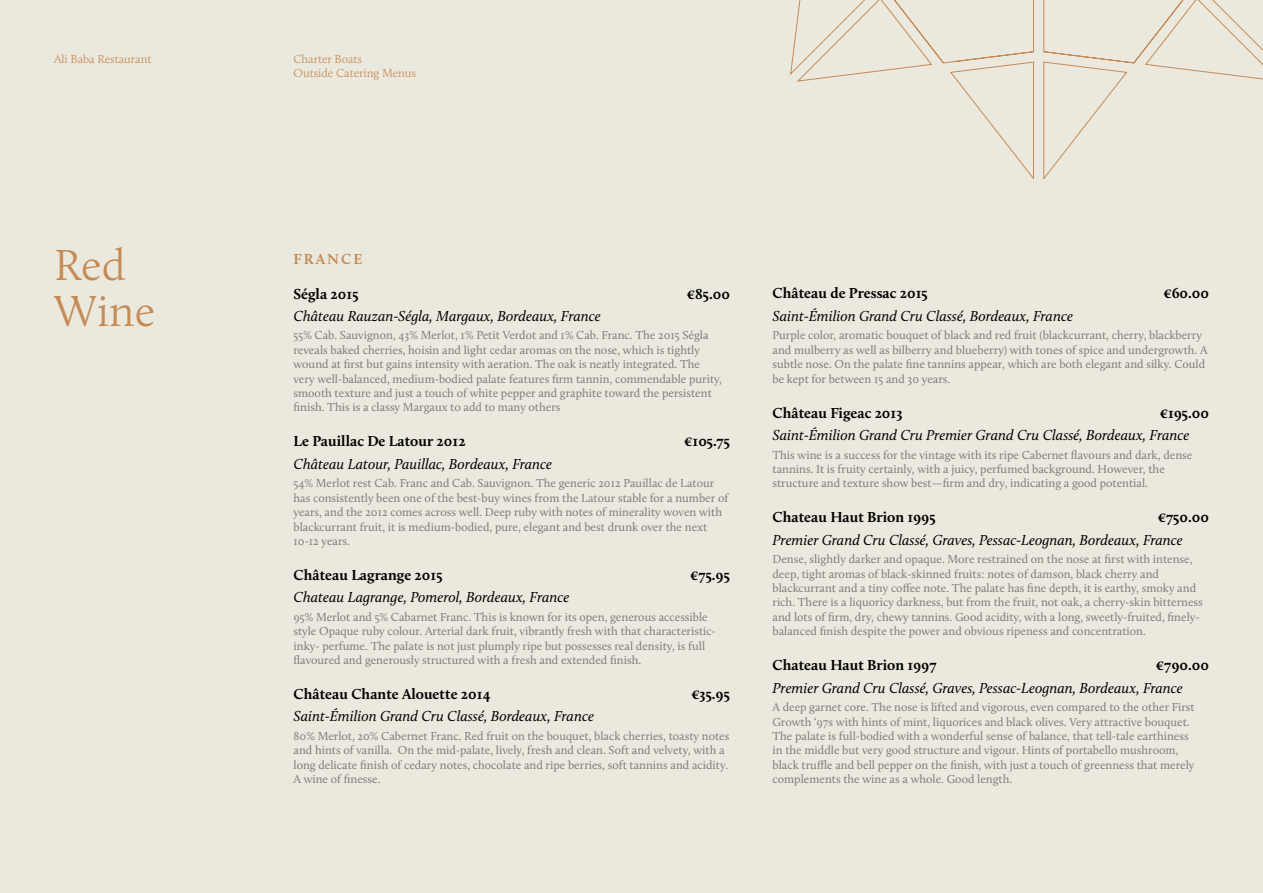
<style>
.page{position:relative;width:1263px;height:893px;background:#ebe9dd}
.page>*{position:absolute;margin:0;border:0;box-sizing:border-box;transform-origin:0 0}
.t1{font:300 45px/46.8px "Calluna";color:#c58b57}
.t2{font:italic 15px "Calluna";color:#000}
.t3{font:700 15px "Calluna";color:#000}
.t4{font:700 15px "Calluna";letter-spacing:.135em;color:#c58b57}
.t5{font:12px/14.4px "Calluna";color:#7c7c7c}
.t6{font:300 12px/14.4px "Calluna";color:#c58b57}
</style>
<div class="page">
<svg style="left:790px;top:0;width:473px;height:179px"></svg>
<p class="t6" style="left:54px;top:52px;width:99px">Ali Baba Restaurant</p>
<p class="t6" style="left:293px;top:52px;width:124px">Charter Boats<br>Outside Catering Menus</p>
<h1 class="t1" style="left:54px;top:241px;width:103px">Red<br>Wine</h1>
<p class="t4" style="left:294px;top:249px;width:70px">FRANCE</p>
<p class="t3" style="left:293px;top:284px;width:67px">Ségla 2015</p>
<p class="t3" style="left:687px;top:284px;width:45px">€85.00</p>
<p class="t2" style="left:293px;top:307px;width:309px">Château Rauzan-Ségla, Margaux, Bordeaux, France</p>
<p class="t5" style="left:293px;top:328px;width:430px">55% Cab. Sauvignon, 43% Merlot, 1% Petit Verdot and 1% Cab. Franc. The 2015 Ségla reveals baked cherries, hoisin and light cedar aromas on the nose, which is tightly wound at first but gains intensity with aeration. The oak is neatly integrated. The very well-balanced, medium-bodied palate features firm tannin, commendable purity, smooth texture and just a touch of white pepper and graphite toward the persistent finish. This is a classy Margaux to add to many others</p>
<p class="t3" style="left:293px;top:432px;width:174px">Le Pauillac De Latour 2012</p>
<p class="t3" style="left:684px;top:432px;width:47px">€105.75</p>
<p class="t2" style="left:293px;top:455px;width:260px">Château Latour, Pauillac, Bordeaux, France</p>
<p class="t5" style="left:293px;top:476px;width:436px">54% Merlot rest Cab. Franc and Cab. Sauvignon. The generic 2012 Pauillac de Latour has consistently been one of the best-buy wines from the Latour stable for a number of years, and the 2012 comes across well. Deep ruby with notes of minerality woven with blackcurrant fruit, it is medium-bodied, pure, elegant and best drunk over the next 10-12 years.</p>
<p class="t3" style="left:293px;top:566px;width:151px">Château Lagrange 2015</p>
<p class="t3" style="left:690px;top:566px;width:41px">€75.95</p>
<p class="t2" style="left:293px;top:588px;width:277px">Chateau Lagrange, Pomerol, Bordeaux, France</p>
<p class="t5" style="left:293px;top:610px;width:424px">95% Merlot and 5% Cabarnet Franc. This is known for its open, generous accessible style Opaque ruby colour. Arterial dark fruit, vibrantly fresh with that characteristic&shy;inky- perfume. The palate is not just plumply ripe but possesses real density, is full flavoured and generously structured with a fresh and extended finish.</p>
<p class="t3" style="left:293px;top:685px;width:198px">Château Chante Alouette 2014</p>
<p class="t3" style="left:691px;top:685px;width:40px">€35.95</p>
<p class="t2" style="left:293px;top:707px;width:302px">Saint-Émilion Grand Cru Classé, Bordeaux, France</p>
<p class="t5" style="left:293px;top:729px;width:437px">80% Merlot, 20% Cabernet Franc. Red fruit on the bouquet, black cherries, toasty notes and hints of vanilla. On the mid-palate, lively, fresh and clean. Soft and velvety, with a long delicate finish of cedary notes, chocolate and ripe berries, soft tannins and acidity.<br>A wine of finesse.</p>
<p class="t3" style="left:772px;top:284px;width:157px">Château de Pressac 2015</p>
<p class="t3" style="left:1163px;top:284px;width:47px">€60.00</p>
<p class="t2" style="left:772px;top:307px;width:302px">Saint-Émilion Grand Cru Classé, Bordeaux, France</p>
<p class="t5" style="left:772px;top:328px;width:437px">Purple color, aromatic bouquet of black and red fruit (blackcurrant, cherry, blackberry and mulberry as well as bilberry and blueberry) with tones of spice and undergrowth. A subtle nose. On the palate fine tannins appear, which are both elegant and silky. Could be kept for between 15 and 30 years.</p>
<p class="t3" style="left:772px;top:403px;width:132px">Château Figeac 2013</p>
<p class="t3" style="left:1160px;top:403px;width:51px">€195.00</p>
<p class="t2" style="left:772px;top:426px;width:418px">Saint-Émilion Grand Cru Premier Grand Cru Classé, Bordeaux, France</p>
<p class="t5" style="left:772px;top:447px;width:421px">This wine is a success for the vintage with its ripe Cabernet flavours and dark, dense tannins. It is fruity certainly, with a juicy, perfumed background. However, the structure and texture show best—firm and dry, indicating a good potential.</p>
<p class="t3" style="left:772px;top:508px;width:165px">Chateau Haut Brion 1995</p>
<p class="t3" style="left:1158px;top:508px;width:53px">€750.00</p>
<p class="t2" style="left:772px;top:530px;width:412px">Premier Grand Cru Classé, Graves, Pessac-Leognan, Bordeaux, France</p>
<p class="t5" style="left:772px;top:552px;width:432px">Dense, slightly darker and opaque. More restrained on the nose at first with intense, deep, tight aromas of black-skinned fruits: notes of damson, black cherry and blackcurrant and a tiny coffee note. The palate has fine depth, it is earthy, smoky and rich. There is a liquoricy darkness, but from the fruit, not oak, a cherry-skin bitterness and lots of firm, dry, chewy tannins. Good acidity, with a long, sweetly-fruited, finely&shy;balanced finish despite the power and obvious ripeness and concentration.</p>
<p class="t3" style="left:772px;top:656px;width:165px">Chateau Haut Brion 1997</p>
<p class="t3" style="left:1156px;top:656px;width:54px">€790.00</p>
<p class="t2" style="left:772px;top:678px;width:412px">Premier Grand Cru Classé, Graves, Pessac-Leognan, Bordeaux, France</p>
<p class="t5" style="left:772px;top:700px;width:424px">A deep garnet core. The nose is lifted and vigorous, even compared to the other First Growth ‘97s with hints of mint, liquorices and black olives. Very attractive bouquet.<br>The palate is full-bodied with a wonderful sense of balance, that tell-tale earthiness in the middle but very good structure and vigour. Hints of portabello mushroom, black truffle and bell pepper on the finish, with just a touch of greenness that merely complements the wine as a whole. Good length.</p>
</div>
